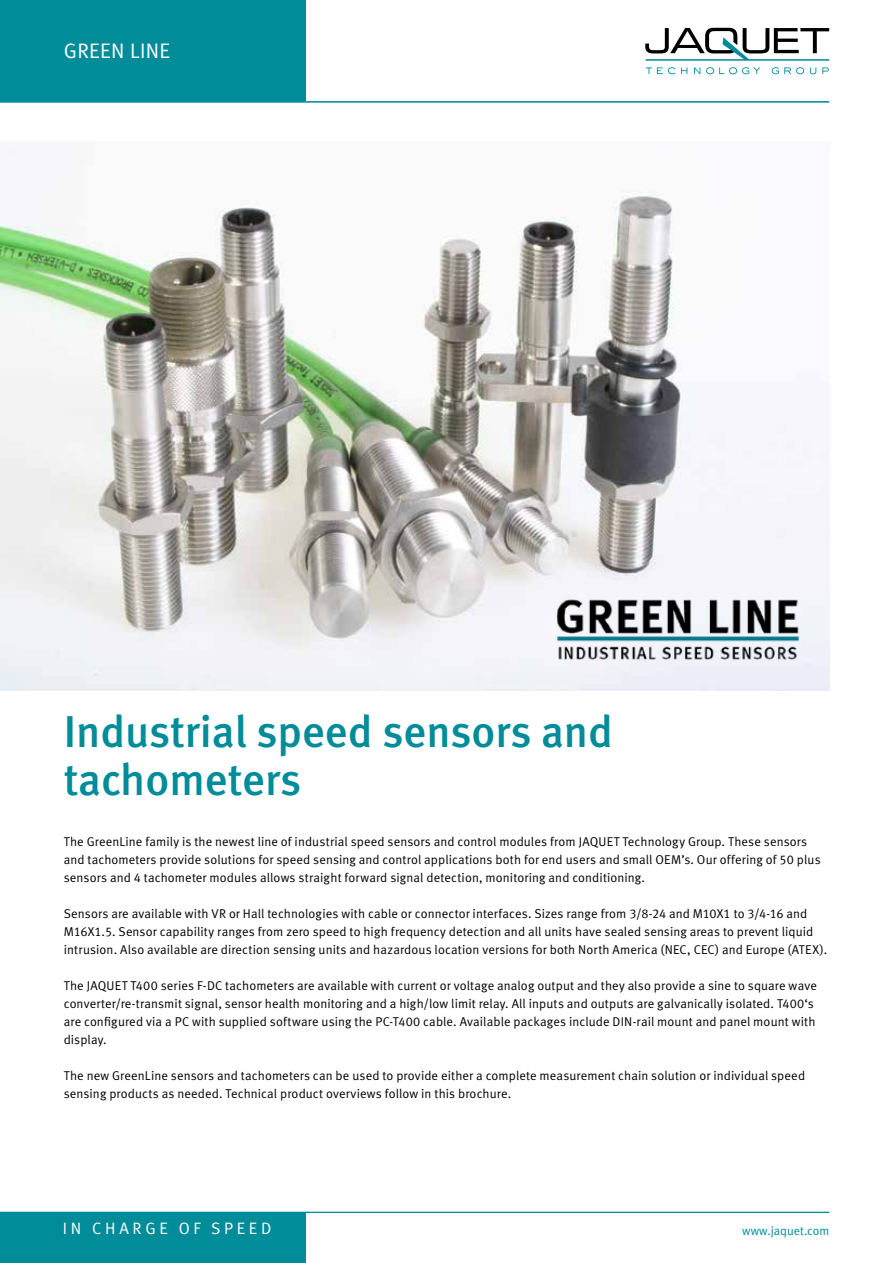
<style>
.page{position:relative;width:893px;height:1263px;background:#fff}
.page>*{position:absolute;margin:0;border:0;box-sizing:border-box;transform-origin:0 0}
.t1{font:44.55px/48px "Meta Medium LF";color:#008c99}
.t2{font:21px "Meta Normal LF";letter-spacing:.015em;color:#fff}
.t3{font:16.5px "Meta Normal LF";letter-spacing:.225em;color:#fff}
.t4{font:12.75px/18px "Meta Normal LF";letter-spacing:.01em;color:#000}
.t5{font:12.3px "Meta Normal LF";color:#008c99}
</style>
<div class="page">
<hr style="left:0;top:101px;width:829px;height:1px;background:#008c99">
<div style="left:0;top:0;width:306px;height:102px;background:#008c99"></div>
<hr style="left:0;top:102px;width:829px;height:1px;background:#008c99">
<hr style="left:0;top:1212px;width:829px;height:1px;background:#008c99">
<svg style="left:646px;top:67px;width:29px;height:7px"></svg>
<svg style="left:681px;top:67px;width:6px;height:7px"></svg>
<svg style="left:694px;top:67px;width:6px;height:7px"></svg>
<svg style="left:706px;top:67px;width:54px;height:7px"></svg>
<svg style="left:772px;top:67px;width:32px;height:7px"></svg>
<svg style="left:810px;top:67px;width:6px;height:7px"></svg>
<svg style="left:822px;top:67px;width:7px;height:7px"></svg>
<svg style="left:645px;top:28px;width:184px;height:33px"></svg>
<div style="left:0;top:1212px;width:306px;height:51px;background:#008c99"></div>
<img style="left:0;top:148px;width:829px;height:543px">
<img style="left:555px;top:597px;width:246px;height:65px">
<h2 class="t2" style="left:64px;top:39px;width:108px">GREEN LINE</h2>
<h1 class="t1" style="left:64px;top:707px;width:551px">Industrial speed sensors and tachometers</h1>
<p class="t4" style="left:64px;top:832px;width:758px">The GreenLine family is the newest line of industrial speed sensors and control modules from JAQUET Technology Group. These sensors and tachometers provide solutions for speed sensing and control applications both for end users and small OEM’s. Our offering of 50 plus sensors and 4 tachometer modules allows straight forward signal detection, monitoring and conditioning.</p>
<p class="t4" style="left:64px;top:904px;width:765px">Sensors are available with VR or Hall technologies with cable or connector interfaces. Sizes range from 3/8-24 and M10X1 to 3/4-16 and<br>M16X1.5. Sensor capability ranges from zero speed to high frequency detection and all units have sealed sensing areas to prevent liquid intrusion. Also available are direction sensing units and hazardous location versions for both North America (NEC, CEC) and Europe (ATEX).</p>
<p class="t4" style="left:64px;top:976px;width:755px">The JAQUET T400 series F-DC tachometers are available with current or voltage analog output and they also provide a sine to square wave converter/re-transmit signal, sensor health monitoring and a high/low limit relay. All inputs and outputs are galvanically isolated. T400‘s are configured via a PC with supplied software using the PC-T400 cable. Available packages include DIN-rail mount and panel mount with display.</p>
<p class="t4" style="left:64px;top:1066px;width:743px">The new GreenLine sensors and tachometers can be used to provide either a complete measurement chain solution or individual speed sensing products as needed. Technical product overviews follow in this brochure.</p>
<p class="t3" style="left:63px;top:1218px;width:210px">IN CHARGE OF SPEED</p>
<p class="t5" style="left:742px;top:1223px;width:88px">www.jaquet.com</p>
</div>
